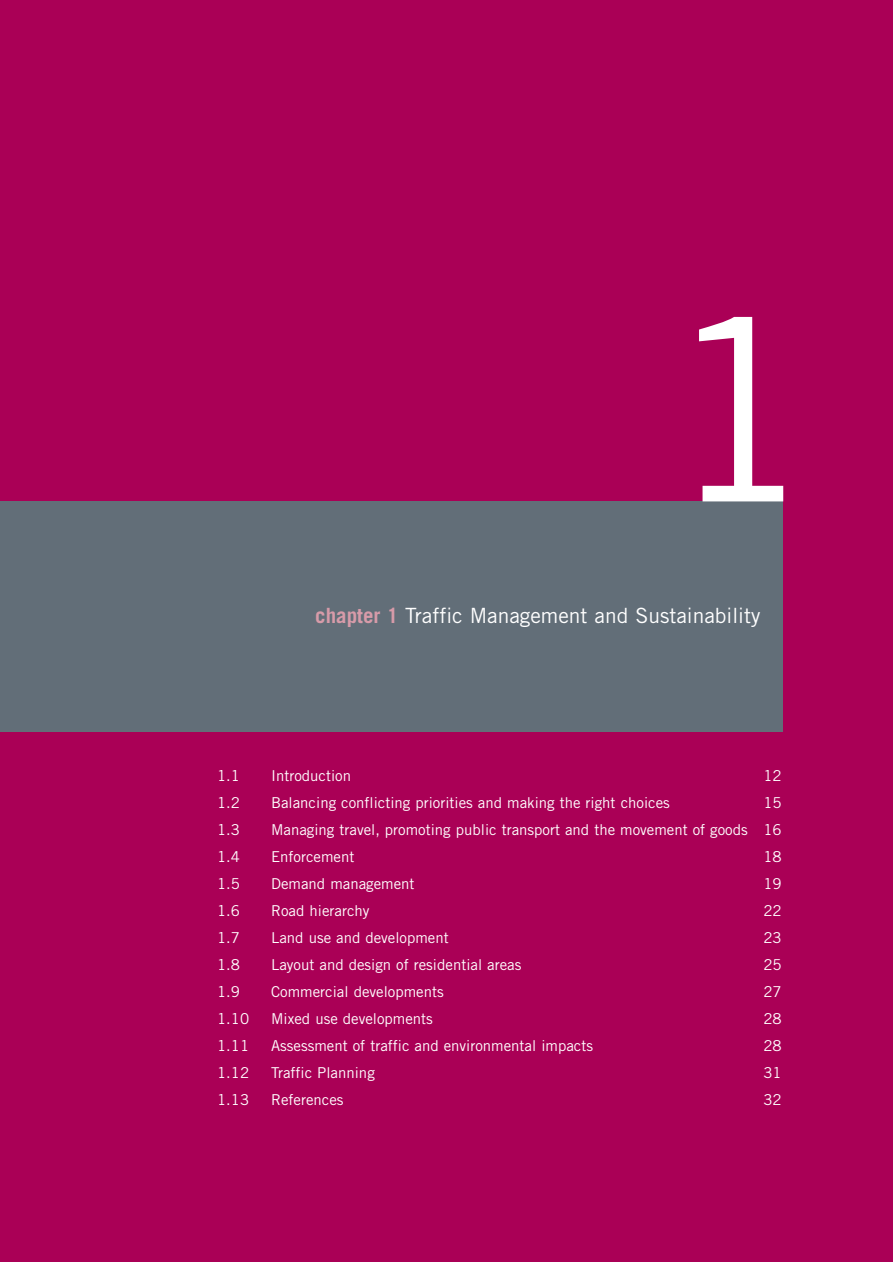
<style>
.page{position:relative;width:893px;height:1262px;background:#fff}
.page>*{position:absolute;margin:0;border:0;box-sizing:border-box;transform-origin:0 0}
.t1{font:252px "Trade Gothic";color:#fff}
.t2{font:21px "Trade Gothic";color:#fff}
.t3{font:15px "Trade Gothic";color:#fff}
.s1{font-weight:700;color:#d79ba9}
</style>
<div class="page">
<div style="left:0;top:0;width:892px;height:1261px;background:#aa0056"></div>
<div style="left:0;top:501px;width:783px;height:231px;background:#626e78"></div>
<h1 class="t1" style="left:663px;top:319px;width:155px">1</h1>
<h2 class="t2" style="left:315px;top:607px;width:446px"><span class="s1">chapter 1</span> Traffic Management and Sustainability</h2>
<p class="t3" style="left:217px;top:770px;width:24px">1.1</p>
<p class="t3" style="left:271px;top:770px;width:81px">Introduction</p>
<p class="t3" style="left:763px;top:770px;width:20px">12</p>
<p class="t3" style="left:217px;top:797px;width:24px">1.2</p>
<p class="t3" style="left:271px;top:797px;width:400px">Balancing conflicting priorities and making the right choices</p>
<p class="t3" style="left:763px;top:797px;width:20px">15</p>
<p class="t3" style="left:217px;top:824px;width:24px">1.3</p>
<p class="t3" style="left:271px;top:824px;width:512px">Managing travel, promoting public transport and the movement of goods 16</p>
<p class="t3" style="left:217px;top:851px;width:24px">1.4</p>
<p class="t3" style="left:271px;top:851px;width:85px">Enforcement</p>
<p class="t3" style="left:763px;top:851px;width:20px">18</p>
<p class="t3" style="left:217px;top:878px;width:24px">1.5</p>
<p class="t3" style="left:271px;top:878px;width:145px">Demand management</p>
<p class="t3" style="left:763px;top:878px;width:20px">19</p>
<p class="t3" style="left:217px;top:905px;width:24px">1.6</p>
<p class="t3" style="left:271px;top:905px;width:100px">Road hierarchy</p>
<p class="t3" style="left:763px;top:905px;width:20px">22</p>
<p class="t3" style="left:217px;top:932px;width:24px">1.7</p>
<p class="t3" style="left:271px;top:932px;width:179px">Land use and development</p>
<p class="t3" style="left:763px;top:932px;width:20px">23</p>
<p class="t3" style="left:217px;top:959px;width:24px">1.8</p>
<p class="t3" style="left:271px;top:959px;width:252px">Layout and design of residential areas</p>
<p class="t3" style="left:763px;top:959px;width:20px">25</p>
<p class="t3" style="left:217px;top:986px;width:24px">1.9</p>
<p class="t3" style="left:271px;top:986px;width:174px">Commercial developments</p>
<p class="t3" style="left:763px;top:986px;width:20px">27</p>
<p class="t3" style="left:217px;top:1013px;width:34px">1.10</p>
<p class="t3" style="left:271px;top:1013px;width:163px">Mixed use developments</p>
<p class="t3" style="left:763px;top:1013px;width:20px">28</p>
<p class="t3" style="left:217px;top:1040px;width:34px">1.11</p>
<p class="t3" style="left:271px;top:1040px;width:323px">Assessment of traffic and environmental impacts</p>
<p class="t3" style="left:763px;top:1040px;width:20px">28</p>
<p class="t3" style="left:217px;top:1067px;width:34px">1.12</p>
<p class="t3" style="left:271px;top:1067px;width:105px">Traffic Planning</p>
<p class="t3" style="left:763px;top:1067px;width:20px">31</p>
<p class="t3" style="left:217px;top:1094px;width:34px">1.13</p>
<p class="t3" style="left:271px;top:1094px;width:74px">References</p>
<p class="t3" style="left:763px;top:1094px;width:20px">32</p>
</div>
